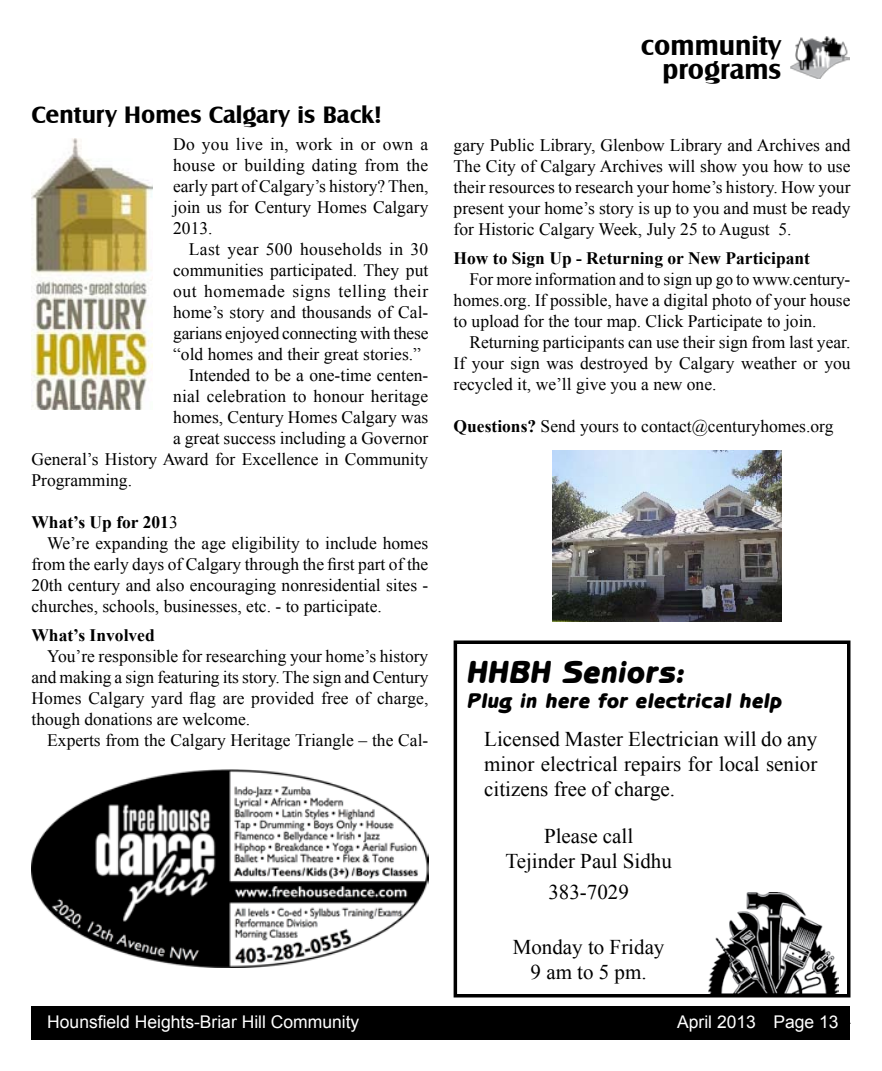
<style>
.page{position:relative;width:882px;height:1071px;background:#fff}
.page>*{position:absolute;margin:0;border:0;box-sizing:border-box;transform-origin:0 0}
.t1{font:31.5px "Tubular";color:#000}
.t2{font:700 28px/24.5px "Castle T";color:#000;text-align:right}
.t3{font:700 24.5px "Castle T";color:#000}
.t4{font:21px/25.2px "Times New Roman";color:#000;text-align:center}
.t5{font:21px "Tubular";color:#000}
.t6{font:17.5px/21px "Times New Roman";color:#000;text-align:justify}
.t7{font:700 17.5px "Times New Roman";color:#000}
.t8{font:17.5px "Arial";color:#fff}
.t9{font:17.5px "Times New Roman";letter-spacing:.03em;color:#000}
.t10{font:17.5px "Times New Roman";letter-spacing:.02em;color:#000}
.s1{font-weight:400}
.s2{font-weight:700}
</style>
<div class="page">
<div style="left:32px;top:1006px;width:818px;height:34px;background:#000"></div>
<img style="left:791px;top:37px;width:58px;height:42px">
<img style="left:32px;top:139px;width:120px;height:271px">
<img style="left:553px;top:450px;width:228px;height:172px">
<img style="left:32px;top:769px;width:396px;height:199px">
<div style="left:454px;top:640px;width:396px;height:358px;border:4px solid #000"></div>
<img style="left:708px;top:892px;width:131px;height:102px">
<h3 class="t3" style="left:32px;top:101px;width:352px">Century Homes Calgary is Back!</h3>
<p class="t6" style="left:173px;top:133px;width:257px">Do you live in, work in or own a house or building dating from the early part of Calgary’s history? Then, join us for Century Homes Calgary 2013.</p>
<p class="t10" style="left:189px;top:237px;width:241px">Last year 500 households in 30</p>
<p class="t6" style="left:173px;top:259px;width:257px">communities participated. They put</p>
<p class="t9" style="left:173px;top:279px;width:257px">out homemade signs telling their</p>
<p class="t6" style="left:173px;top:301px;width:257px">home’s story and thousands of Cal-</p>
<p class="t6" style="left:173px;top:322px;width:257px">garians enjoyed connecting with these</p>
<p class="t6" style="left:173px;top:343px;width:249px">“old homes and their great stories.”</p>
<p class="t6" style="left:189px;top:364px;width:241px">Intended to be a one-time centen-</p>
<p class="t6" style="left:173px;top:385px;width:257px">nial celebration to honour heritage</p>
<p class="t6" style="left:173px;top:406px;width:257px">homes, Century Homes Calgary was</p>
<p class="t6" style="left:173px;top:427px;width:257px">a great success including a Governor</p>
<p class="t6" style="left:31px;top:448px;width:398px">General’s History Award for Excellence in Community</p>
<p class="t6" style="left:31px;top:469px;width:102px">Programming.</p>
<p class="t7" style="left:31px;top:510px;width:148px">What’s Up for 201<span class="s1">3</span></p>
<p class="t6" style="left:47px;top:532px;width:383px">We’re expanding the age eligibility to include homes</p>
<p class="t6" style="left:31px;top:553px;width:398px">from the early days of Calgary through the first part of the</p>
<p class="t6" style="left:31px;top:574px;width:398px">20th century and also encouraging nonresidential sites -</p>
<p class="t6" style="left:31px;top:595px;width:352px">churches, schools, businesses, etc. - to participate.</p>
<p class="t7" style="left:31px;top:623px;width:125px">What’s Involved</p>
<p class="t6" style="left:31px;top:645px;width:399px;text-indent:16px">You’re responsible for researching your home’s history and making a sign featuring its story. The sign and Century Homes Calgary yard flag are provided free of charge, though donations are welcome.</p>
<p class="t6" style="left:47px;top:729px;width:383px">Experts from the Calgary Heritage Triangle – the Cal-</p>
<h2 class="t2" style="left:641px;top:33px;width:142px">community programs</h2>
<p class="t6" style="left:454px;top:134px;width:398px">gary Public Library, Glenbow Library and Archives and The City of Calgary Archives will show you how to use their resources to research your home’s history. How your present your home’s story is up to you and must be ready for Historic Calgary Week, July 25 to August 5.</p>
<p class="t7" style="left:454px;top:246px;width:358px">How to Sign Up - Returning or New Participant</p>
<p class="t6" style="left:454px;top:268px;width:398px;text-indent:16px">For more information and to sign up go to www.century&shy;homes.org. If possible, have a digital photo of your house to upload for the tour map. Click Participate to join.</p>
<p class="t6" style="left:454px;top:331px;width:399px;text-indent:16px">Returning participants can use their sign from last year.<br>If your sign was destroyed by Calgary weather or you recycled it, we’ll give you a new one.</p>
<p class="t6" style="left:454px;top:415px;width:381px"><span class="s2">Questions?</span> Send yours to contact@centuryhomes.org</p>
<h1 class="t1" style="left:468px;top:654px;width:218px">HHBH Seniors:</h1>
<p class="t5" style="left:468px;top:689px;width:316px">Plug in here for electrical help</p>
<p class="t4" style="left:484px;top:726px;width:335px;text-align:justify">Licensed Master Electrician will do any minor electrical repairs for local senior citizens free of charge.</p>
<p class="t4" style="left:505px;top:823px;width:168px">Please call<br>Tejinder Paul Sidhu</p>
<p class="t4" style="left:548px;top:879px;width:82px">383-7029</p>
<p class="t4" style="left:513px;top:934px;width:153px">Monday to Friday<br>9 am to 5 pm.</p>
<p class="t8" style="left:47px;top:1010px;width:314px">Hounsfield Heights-Briar Hill Community</p>
<p class="t8" style="left:677px;top:1011px;width:163px">April 2013 Page 13</p>
</div>
